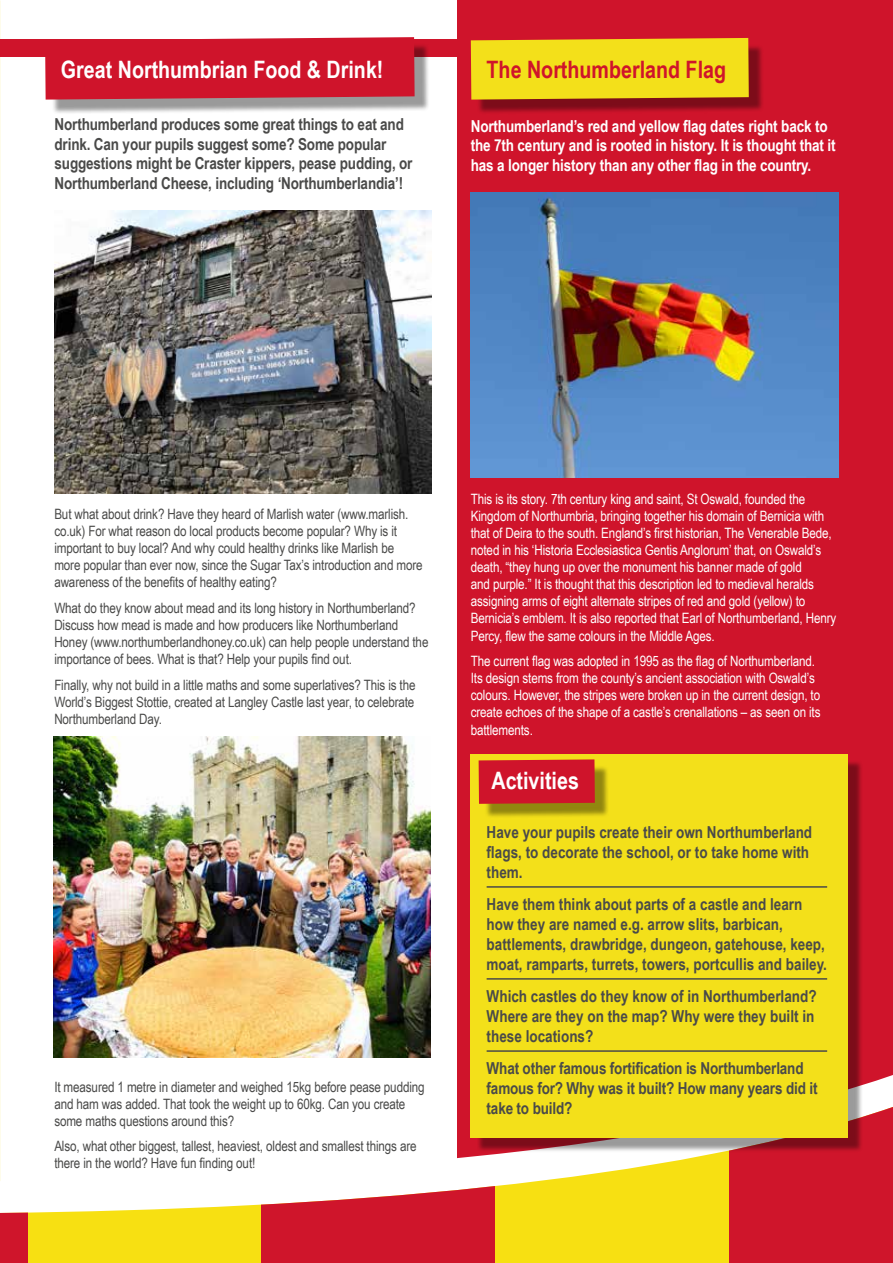
<style>
.page{position:relative;width:893px;height:1263px;background:#fff}
.page>*{position:absolute;margin:0;border:0;box-sizing:border-box;transform-origin:0 0}
.t1{font:700 24px "Arial Narrow";color:#fff}
.t2{font:700 24px "Arial Narrow";color:#cf142b}
.t3{font:700 16.5px/19.8px "Arial Narrow";color:#4a4a49}
.t4{font:700 16.5px/19.8px "Arial Narrow";letter-spacing:-.01em;color:#fff}
.t5{font:14.25px/17.1px "Arial Narrow";letter-spacing:-.01em;color:#4a4a49}
.t6{font:14.25px/17.1px "Arial Narrow";letter-spacing:-.01em;color:#fff}
</style>
<div class="page">
<div style="left:458px;top:0;width:435px;height:1222px;background:#cf142b"></div>
<svg style="left:0;top:1067px;width:893px;height:40px"></svg>
<svg style="left:28px;top:1152px;width:701px;height:111px;fill:#f7e012"></svg>
<svg style="left:0;top:1107px;width:28px;height:156px"></svg>
<svg style="left:261px;top:1107px;width:234px;height:156px"></svg>
<div style="left:729px;top:1107px;width:164px;height:156px;background:#cf152b"></div>
<div style="left:0;top:39px;width:893px;height:17px;background:#cf142b"></div>
<img style="left:54px;top:211px;width:378px;height:282px">
<div style="left:477px;top:760px;width:386px;height:392px;background:#000;opacity:.4"></div>
<div style="left:471px;top:754px;width:377px;height:383px;background:#f3e01a"></div>
<div style="left:484px;top:765px;width:126px;height:54px;background:#000;opacity:.4"></div>
<div style="left:479px;top:759px;width:116px;height:45px;background:#cf142b"></div>
<hr style="left:487px;top:886px;width:340px;height:2px;background:#4a4a49">
<hr style="left:487px;top:978px;width:340px;height:2px;background:#4a4a49">
<hr style="left:487px;top:1050px;width:340px;height:2px;background:#4a4a49">
<div style="left:51px;top:43px;width:378px;height:72px;background:#000;opacity:.4"></div>
<svg style="left:45px;top:37px;width:370px;height:63px"></svg>
<img style="left:53px;top:736px;width:378px;height:321px">
<div style="left:477px;top:44px;width:287px;height:70px;background:#000;opacity:.4"></div>
<div style="left:471px;top:38px;width:278px;height:62px;background:#f3e01a"></div>
<img style="left:471px;top:192px;width:368px;height:285px">
<h1 class="t1" style="left:61px;top:55px;width:324px">Great Northumbrian Food &amp; Drink!</h1>
<h1 class="t2" style="left:487px;top:55px;width:241px">The Northumberland Flag</h1>
<p class="t4" style="left:471px;top:116px;width:366px">Northumberland’s red and yellow flag dates right back to the 7th century and is rooted in history. It is thought that it has a longer history than any other flag in the country.</p>
<p class="t3" style="left:55px;top:114px;width:360px">Northumberland produces some great things to eat and drink. Can your pupils suggest some? Some popular suggestions might be Craster kippers, pease pudding, or Northumberland Cheese, including ‘Northumberlandia’!</p>
<p class="t5" style="left:54px;top:505px;width:370px">But what about drink? Have they heard of Marlish water (www.marlish. co.uk) For what reason do local products become popular? Why is it important to buy local? And why could healthy drinks like Marlish be more popular than ever now, since the Sugar Tax’s introduction and more awareness of the benefits of healthy eating?</p>
<p class="t5" style="left:54px;top:599px;width:376px">What do they know about mead and its long history in Northumberland?<br>Discuss how mead is made and how producers like Northumberland Honey (www.northumberlandhoney.co.uk) can help people understand the importance of bees. What is that? Help your pupils find out.</p>
<p class="t5" style="left:54px;top:676px;width:363px;text-align:justify">Finally, why not build in a little maths and some superlatives? This is the World’s Biggest Stottie, created at Langley Castle last year, to celebrate Northumberland Day.</p>
<p class="t5" style="left:54px;top:1078px;width:372px">It measured 1 metre in diameter and weighed 15kg before pease pudding and ham was added. That took the weight up to 60kg. Can you create some maths questions around this?</p>
<p class="t5" style="left:54px;top:1138px;width:364px">Also, what other biggest, tallest, heaviest, oldest and smallest things are there in the world? Have fun finding out!</p>
<p class="t6" style="left:471px;top:490px;width:367px">This is its story. 7th century king and saint, St Oswald, founded the Kingdom of Northumbria, bringing together his domain of Bernicia with that of Deira to the south. England’s first historian, The Venerable Bede, noted in his ‘Historia Ecclesiastica Gentis Anglorum’ that, on Oswald’s death, “they hung up over the monument his banner made of gold<br>and purple.” It is thought that this description led to medieval heralds assigning arms of eight alternate stripes of red and gold (yellow) to Bernicia’s emblem. It is also reported that Earl of Northumberland, Henry Percy, flew the same colours in the Middle Ages.</p>
<p class="t6" style="left:471px;top:652px;width:351px">The current flag was adopted in 1995 as the flag of Northumberland.<br>Its design stems from the county’s ancient association with Oswald’s colours. However, the stripes were broken up in the current design, to create echoes of the shape of a castle’s crenallations – as seen on its battlements.</p>
<h1 class="t1" style="left:491px;top:766px;width:89px">Activities</h1>
<p class="t3" style="left:487px;top:822px;width:327px">Have your pupils create their own Northumberland flags, to decorate the school, or to take home with them.</p>
<p class="t3" style="left:487px;top:894px;width:342px">Have them think about parts of a castle and learn how they are named e.g. arrow slits, barbican, battlements, drawbridge, dungeon, gatehouse, keep, moat, ramparts, turrets, towers, portcullis and bailey.</p>
<p class="t3" style="left:487px;top:986px;width:332px">Which castles do they know of in Northumberland?<br>Where are they on the map? Why were they built in these locations?</p>
<p class="t3" style="left:487px;top:1058px;width:332px">What other famous fortification is Northumberland famous for? Why was it built? How many years did it take to build?</p>
</div>
